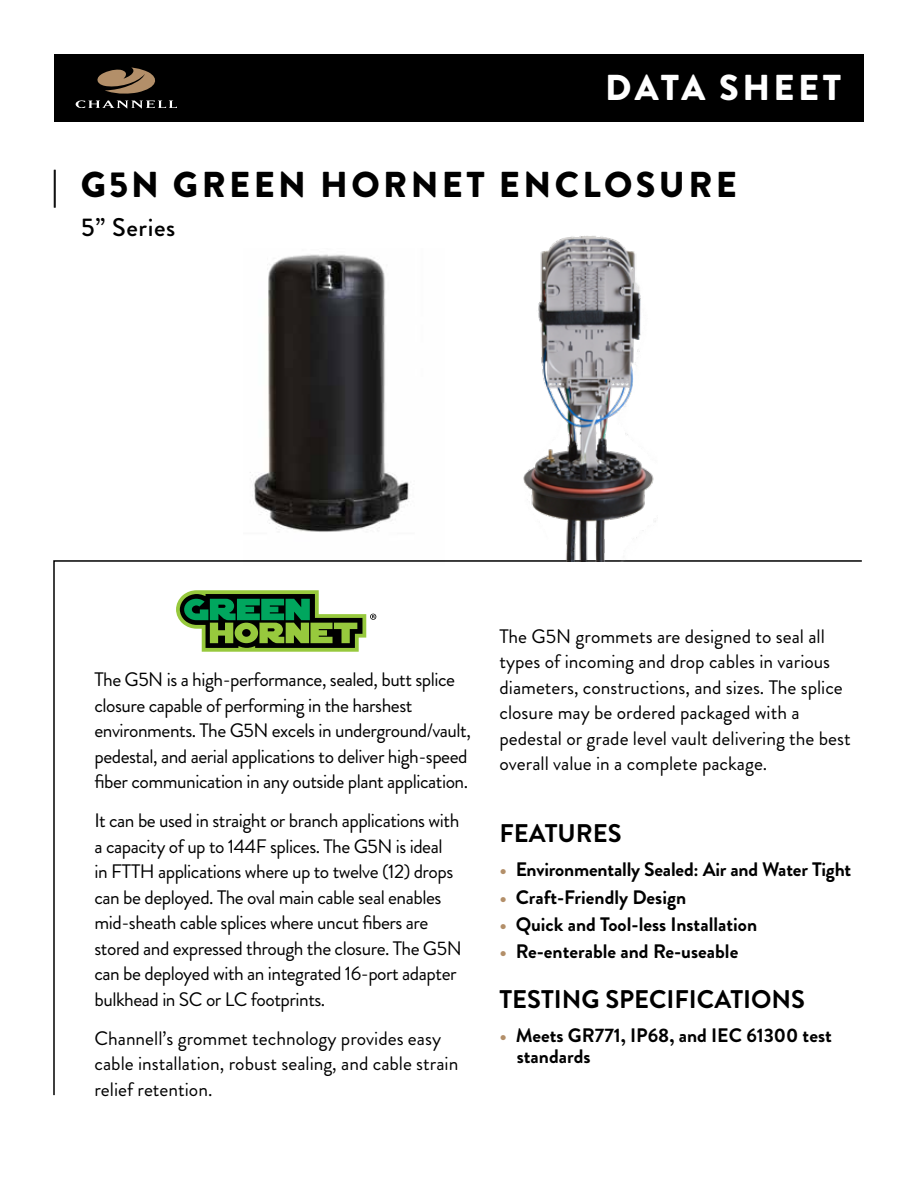
<style>
.page{position:relative;width:918px;height:1188px;background:#fff}
.page>*{position:absolute;margin:0;border:0;box-sizing:border-box;transform-origin:0 0}
.t1{font:900 36px "Brandon Grotesque";letter-spacing:.095em;color:#000}
.t2{font:900 36px "Brandon Grotesque";letter-spacing:.095em;color:#fff}
.t3{font:700 25.5px "Brandon Grotesque";color:#000}
.t4{font:500 25.5px "Brandon Grotesque";letter-spacing:.025em;color:#000}
.t5{font:19.5px/25.5px "Brandon Grotesque";letter-spacing:-.025em;color:#000}
.t6{font:19.5px/25.5px "Brandon Grotesque";color:#000}
.t7{font:700 19.5px/20.7px "Brandon Grotesque";color:#000}
.s1{color:#b38f69}
</style>
<div class="page">
<img style="left:250px;top:254px;width:159px;height:278px">
<div style="left:54px;top:54px;width:810px;height:68px;background:#000"></div>
<svg style="left:75px;top:67px;width:102px;height:42px"></svg>
<svg style="left:53px;top:560px;width:809px;height:536px"></svg>
<svg style="left:176px;top:590px;width:200px;height:62px"></svg>
<img style="left:511px;top:236px;width:147px;height:326px">
<h1 class="t2" style="left:605px;top:62px;width:237px">DATA SHEET</h1>
<h1 class="t1" style="left:52px;top:159px;width:687px">| G5N GREEN HORNET ENCLOSURE</h1>
<h2 class="t4" style="left:81px;top:210px;width:96px">5” Series</h2>
<p class="t5" style="left:94px;top:667px;width:378px">The G5N is a high-performance, sealed, butt splice closure capable of performing in the harshest environments. The G5N excels in underground/vault, pedestal, and aerial applications to deliver high-speed fiber communication in any outside plant application.</p>
<p class="t5" style="left:94px;top:808px;width:369px">It can be used in straight or branch applications with a capacity of up to 144F splices. The G5N is ideal<br>in FTTH applications where up to twelve (12) drops can be deployed. The oval main cable seal enables mid-sheath cable splices where uncut fibers are stored and expressed through the closure. The G5N can be deployed with an integrated 16-port adapter bulkhead in SC or LC footprints.</p>
<p class="t6" style="left:94px;top:1026px;width:365px">Channell’s grommet technology provides easy cable installation, robust sealing, and cable strain relief retention.</p>
<p class="t6" style="left:499px;top:623px;width:353px">The G5N grommets are designed to seal all types of incoming and drop cables in various diameters, constructions, and sizes. The splice closure may be ordered packaged with a pedestal or grade level vault delivering the best overall value in a complete package.</p>
<h2 class="t3" style="left:500px;top:815px;width:124px">FEATURES</h2>
<p class="t7" style="left:500px;top:859px;width:353px"><span class="s1">•</span> Environmentally Sealed: Air and Water Tight</p>
<p class="t7" style="left:500px;top:887px;width:188px"><span class="s1">•</span> Craft-Friendly Design</p>
<p class="t7" style="left:500px;top:914px;width:259px"><span class="s1">•</span> Quick and Tool-less Installation</p>
<p class="t7" style="left:500px;top:941px;width:240px"><span class="s1">•</span> Re-enterable and Re-useable</p>
<h2 class="t3" style="left:500px;top:981px;width:307px">TESTING SPECIFICATIONS</h2>
<p class="t7" style="left:517px;top:1025px;width:317px;text-indent:-17px"><span class="s1">•</span> Meets GR771, IP68, and IEC 61300 test standards</p>
</div>
